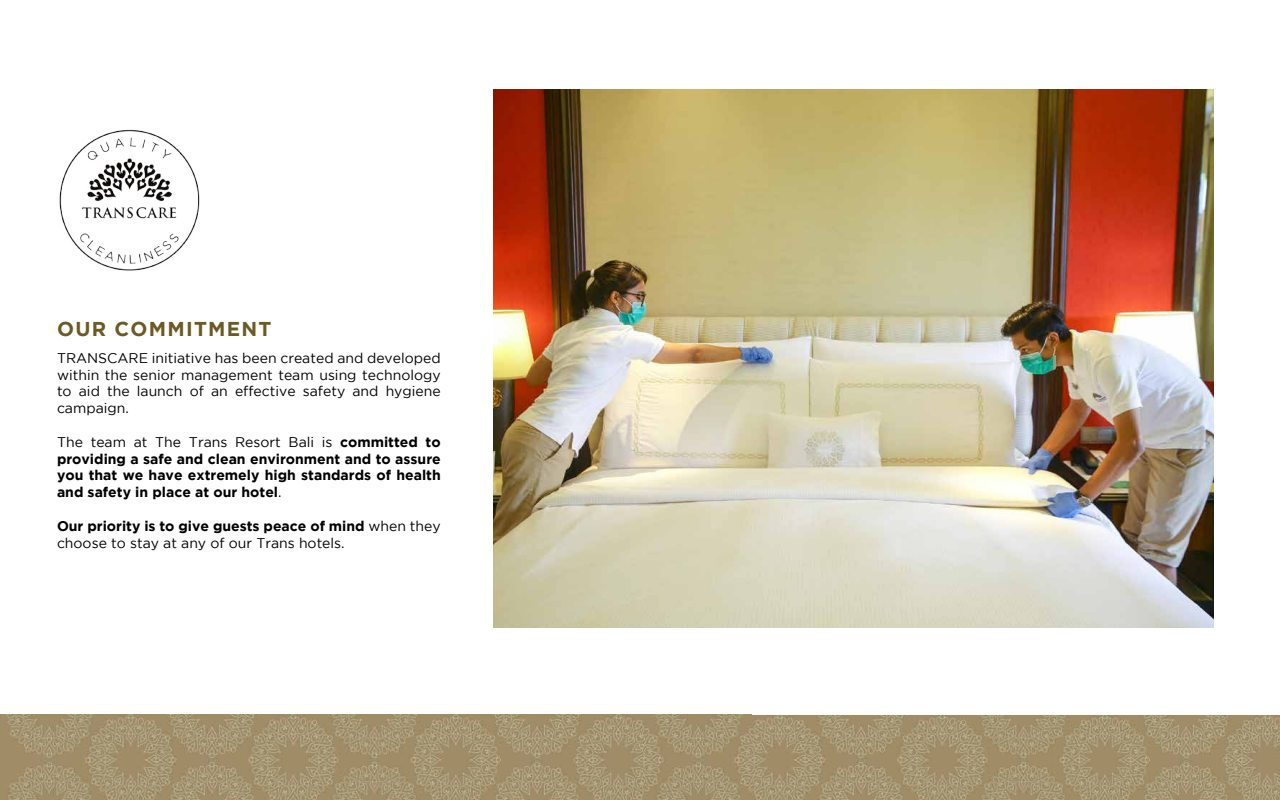
<style>
.page{position:relative;width:1280px;height:800px;background:#fff}
.page>*{position:absolute;margin:0;border:0;box-sizing:border-box;transform-origin:0 0}
.t1{font:700 20px "Gotham";letter-spacing:.065em;color:#6c5a24}
.t2{font:14px/16.8px "Gotham";color:#000;text-align:justify}
.t3{font:700 14px/16.8px "Gotham";color:#000;text-align:justify}
.s1{font-weight:400}
.s2{font-weight:700}
</style>
<div class="page">
<img style="left:0;top:715px;width:649px;height:85px">
<img style="left:649px;top:715px;width:631px;height:85px">
<img style="left:59px;top:129px;width:141px;height:142px">
<img style="left:493px;top:90px;width:720px;height:538px">
<h1 class="t1" style="left:57px;top:317px;width:216px">OUR COMMITMENT</h1>
<p class="t2" style="left:57px;top:349px;width:385px">TRANSCARE initiative has been created and developed within the senior management team using technology to aid the launch of an effective safety and hygiene campaign.</p>
<p class="t3" style="left:57px;top:433px;width:385px"><span class="s1">The team at The Trans Resort Bali is</span> committed to providing a safe and clean environment and to assure you that we have extremely high standards of health and safety in place at our hotel<span class="s1">.</span></p>
<p class="t2" style="left:57px;top:517px;width:385px"><span class="s2">Our priority is to give guests peace of mind</span> when they choose to stay at any of our Trans hotels.</p>
</div>
